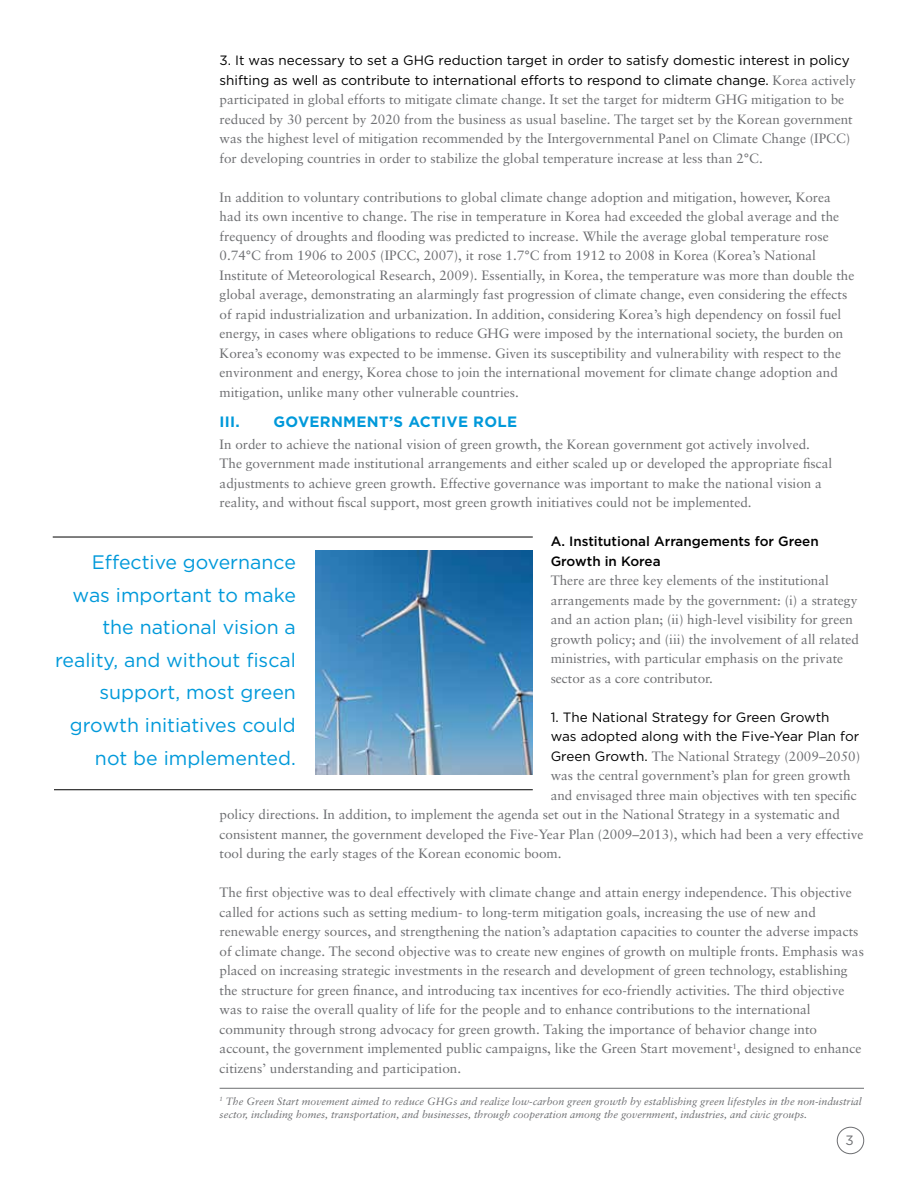
<style>
.page{position:relative;width:918px;height:1188px;background:#fff}
.page>*{position:absolute;margin:0;border:0;box-sizing:border-box;transform-origin:0 0}
.t1{font:19.5px/32.5px "Gotham";color:#0099da;text-align:right}
.t2{font:700 15px "Gotham";letter-spacing:.02em;color:#0099da}
.t3{font:13.5px/19.5px "Sabon";color:#6d6e71}
.t4{font:13.5px/19.5px "Gotham";color:#000}
.t5{font:500 13.5px/19.5px "Gotham";color:#000}
.t6{font:13.5px "Gotham";color:#6d6e71}
.t7{font:italic 10.5px/13.5px "Sabon";color:#6d6e71}
.s1{font-family:"Sabon";color:#6d6e71}
.s2{font-family:"Gotham";color:#000}
</style>
<div class="page">
<div style="left:837px;top:1127px;width:27px;height:27px;border:1px solid #6d6e71;border-radius:50%"></div>
<hr style="left:220px;top:1088px;width:644px;height:1px;background:#6d6e71">
<img style="left:315px;top:550px;width:218px;height:225px">
<hr style="left:54px;top:789px;width:479px;height:1px;background:#000">
<hr style="left:53px;top:537px;width:480px;height:1px;background:#000">
<p class="t4" style="left:220px;top:51px;width:638px">3. It was necessary to set a GHG reduction target in order to satisfy domestic interest in policy shifting as well as contribute to international efforts to respond to climate change. <span class="s1">Korea actively</span></p>
<p class="t3" style="left:220px;top:90px;width:635px">participated in global efforts to mitigate climate change. It set the target for midterm GHG mitigation to be reduced by 30 percent by 2020 from the business as usual baseline. The target set by the Korean government was the highest level of mitigation recommended by the Intergovernmental Panel on Climate Change (IPCC) for developing countries in order to stabilize the global temperature increase at less than 2°C.</p>
<p class="t3" style="left:220px;top:187px;width:636px">In addition to voluntary contributions to global climate change adoption and mitigation, however, Korea had its own incentive to change. The rise in temperature in Korea had exceeded the global average and the frequency of droughts and flooding was predicted to increase. While the average global temperature rose 0.74°C from 1906 to 2005 (IPCC, 2007), it rose 1.7°C from 1912 to 2008 in Korea (Korea’s National Institute of Meteorological Research, 2009). Essentially, in Korea, the temperature was more than double the global average, demonstrating an alarmingly fast progression of climate change, even considering the effects of rapid industrialization and urbanization. In addition, considering Korea’s high dependency on fossil fuel energy, in cases where obligations to reduce GHG were imposed by the international society, the burden on Korea’s economy was expected to be immense. Given its susceptibility and vulnerability with respect to the environment and energy, Korea chose to join the international movement for climate change adoption and mitigation, unlike many other vulnerable countries.</p>
<p class="t2" style="left:220px;top:413px;width:22px">III.</p>
<p class="t2" style="left:274px;top:413px;width:245px">GOVERNMENT’S ACTIVE ROLE</p>
<p class="t3" style="left:220px;top:434px;width:614px">In order to achieve the national vision of green growth, the Korean government got actively involved.<br>The government made institutional arrangements and either scaled up or developed the appropriate fiscal adjustments to achieve green growth. Effective governance was important to make the national vision a reality, and without fiscal support, most green growth initiatives could not be implemented.</p>
<p class="t5" style="left:551px;top:531px;width:270px">A. I nstitutional Arrangements for Green<br>Growth in Korea</p>
<p class="t3" style="left:551px;top:571px;width:310px">There are three key elements of the institutional arrangements made by the government: (i) a strategy and an action plan; (ii) high-level visibility for green growth policy; and (iii) the involvement of all related ministries, with particular emphasis on the private sector as a core contributor.</p>
<p class="t4" style="left:551px;top:707px;width:310px">1. The National Strategy for Green Growth<br>was adopted along with the Five-Year Plan for</p>
<p class="t3" style="left:551px;top:746px;width:311px"><span class="s2">Green Growth.</span> The National Strategy (2009–2050)</p>
<p class="t3" style="left:551px;top:766px;width:301px">was the central government’s plan for green growth</p>
<p class="t3" style="left:551px;top:785px;width:308px">and envisaged three main objectives with ten specific</p>
<p class="t3" style="left:220px;top:805px;width:622px">policy directions. In addition, to implement the agenda set out in the National Strategy in a systematic and</p>
<p class="t3" style="left:220px;top:824px;width:645px">consistent manner, the government developed the Five-Year Plan (2009–2013), which had been a very effective</p>
<p class="t3" style="left:220px;top:844px;width:344px">tool during the early stages of the Korean economic boom.</p>
<p class="t3" style="left:220px;top:883px;width:646px">The first objective was to deal effectively with climate change and attain energy independence. This objective called for actions such as setting medium- to long-term mitigation goals, increasing the use of new and renewable energy sources, and strengthening the nation’s adaptation capacities to counter the adverse impacts of climate change. The second objective was to create new engines of growth on multiple fronts. Emphasis was placed on increasing strategic investments in the research and development of green technology, establishing the structure for green finance, and introducing tax incentives for eco-friendly activities. The third objective was to raise the overall quality of life for the people and to enhance contributions to the international community through strong advocacy for green growth. Taking the importance of behavior change into account, the government implemented public campaigns, like the Green Start movement<sup>1</sup>, designed to enhance citizens’ understanding and participation.</p>
<p class="t7" style="left:220px;top:1094px;width:644px"><sup>1</sup> The Green Start movement aimed to reduce GHGs and realize low-carbon green growth by establishing green lifestyles in the non-industrial sector, including homes, transportation, and businesses, through cooperation among the government, industries, and civic groups.</p>
<h1 class="t1" style="left:55px;top:546px;width:242px">Effective governance was important to make the national vision a reality, and without fiscal support, most green growth initiatives could not be implemented.</h1>
<p class="t6" style="left:845px;top:1133px;width:10px">3</p>
</div>
